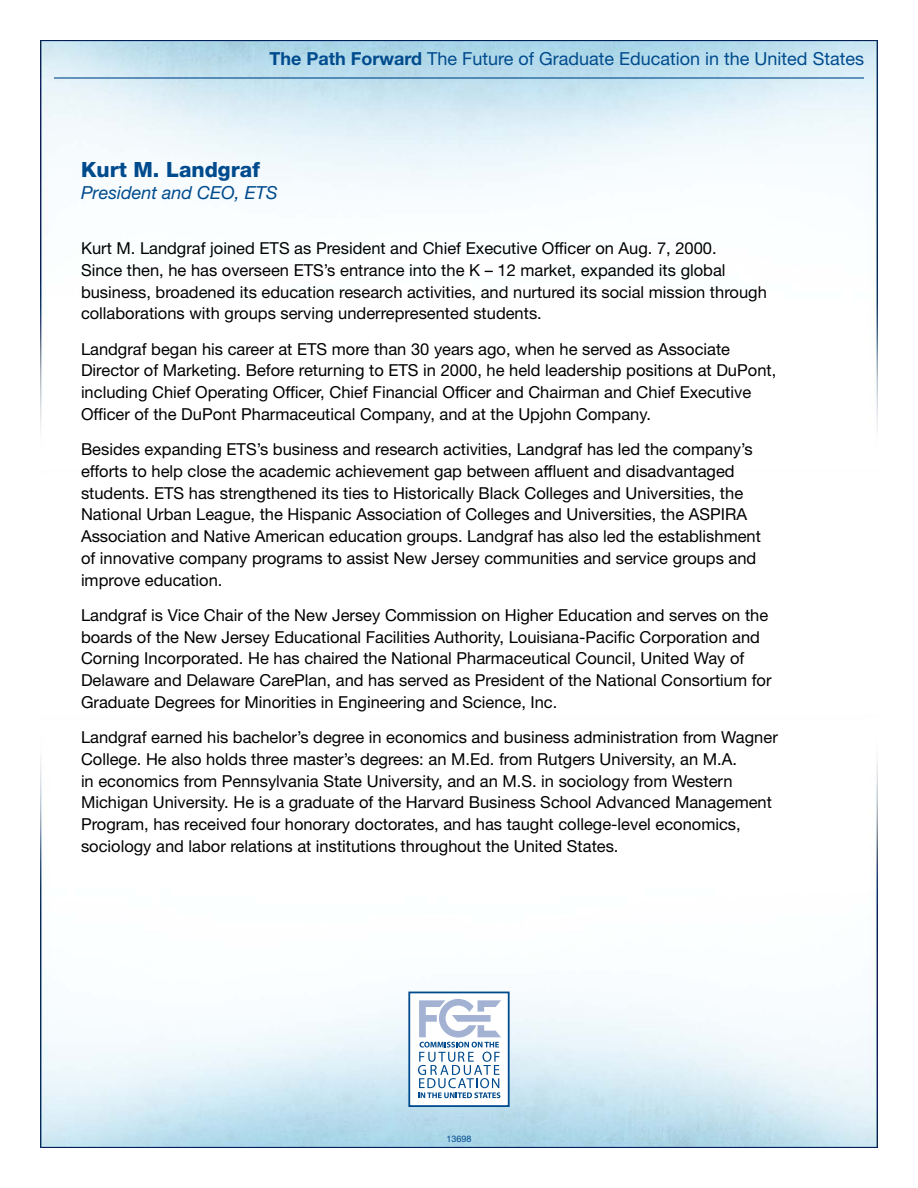
<style>
.page{position:relative;width:918px;height:1188px;background:#fff}
.page>*{position:absolute;margin:0;border:0;box-sizing:border-box;transform-origin:0 0}
.t1{font:800 21px "Helvetica Neue LT Std";color:#004b8d}
.t2{font:18px "Helvetica Neue LT Std";color:#004b8d}
.t3{font:italic 18px "Helvetica Neue LT Std";color:#004b8d}
.t4{font:16.5px/21.8px "Helvetica Neue LT Std";color:#000}
.t5{font:9px "Helvetica Neue LT Std";color:#004b8d}
.s1{font-weight:700}
</style>
<div class="page">
<img style="left:40px;top:40px;width:838px;height:390px">
<img style="left:40px;top:758px;width:838px;height:389px">
<div style="left:409px;top:992px;width:100px;height:114px;background:#fff"></div>
<div style="left:408px;top:992px;width:102px;height:115px;border:2px solid #004b8d"></div>
<svg style="left:418px;top:999px;width:83px;height:99px"></svg>
<hr style="left:54px;top:77px;width:810px;height:2px;background:#004b8d">
<p class="t2" style="left:270px;top:48px;width:596px"><span class="s1">The Path Forward</span> The Future of Graduate Education in the United States</p>
<p class="t1" style="left:81px;top:157px;width:180px">Kurt M. Landgraf</p>
<p class="t3" style="left:81px;top:182px;width:198px">President and CEO, ETS</p>
<p class="t4" style="left:81px;top:237px;width:687px">Kurt M. Landgraf joined ETS as President and Chief Executive Officer on Aug. 7, 2000.<br>Since then, he has overseen ETS’s entrance into the K – 12 market, expanded its global business, broadened its education research activities, and nurtured its social mission through collaborations with groups serving underrepresented students.</p>
<p class="t4" style="left:81px;top:338px;width:697px">Landgraf began his career at ETS more than 30 years ago, when he served as Associate Director of Marketing. Before returning to ETS in 2000, he held leadership positions at DuPont, including Chief Operating Officer, Chief Financial Officer and Chairman and Chief Executive Officer of the DuPont Pharmaceutical Company, and at the Upjohn Company.</p>
<p class="t4" style="left:81px;top:438px;width:682px">Besides expanding ETS’s business and research activities, Landgraf has led the company’s efforts to help close the academic achievement gap between affluent and disadvantaged students. ETS has strengthened its ties to Historically Black Colleges and Universities, the National Urban League, the Hispanic Association of Colleges and Universities, the ASPIRA Association and Native American education groups. Landgraf has also led the establishment of innovative company programs to assist New Jersey communities and service groups and improve education.</p>
<p class="t4" style="left:81px;top:604px;width:692px">Landgraf is Vice Chair of the New Jersey Commission on Higher Education and serves on the boards of the New Jersey Educational Facilities Authority, Louisiana-Pacific Corporation and Corning Incorporated. He has chaired the National Pharmaceutical Council, United Way of Delaware and Delaware CarePlan, and has served as President of the National Consortium for Graduate Degrees for Minorities in Engineering and Science, Inc.</p>
<p class="t4" style="left:81px;top:726px;width:698px">Landgraf earned his bachelor’s degree in economics and business administration from Wagner College. He also holds three master’s degrees: an M.Ed. from Rutgers University, an M.A.<br>in economics from Pennsylvania State University, and an M.S. in sociology from Western Michigan University. He is a graduate of the Harvard Business School Advanced Management Program, has received four honorary doctorates, and has taught college-level economics, sociology and labor relations at institutions throughout the United States.</p>
<p class="t5" style="left:446px;top:1134px;width:27px">13698</p>
</div>
